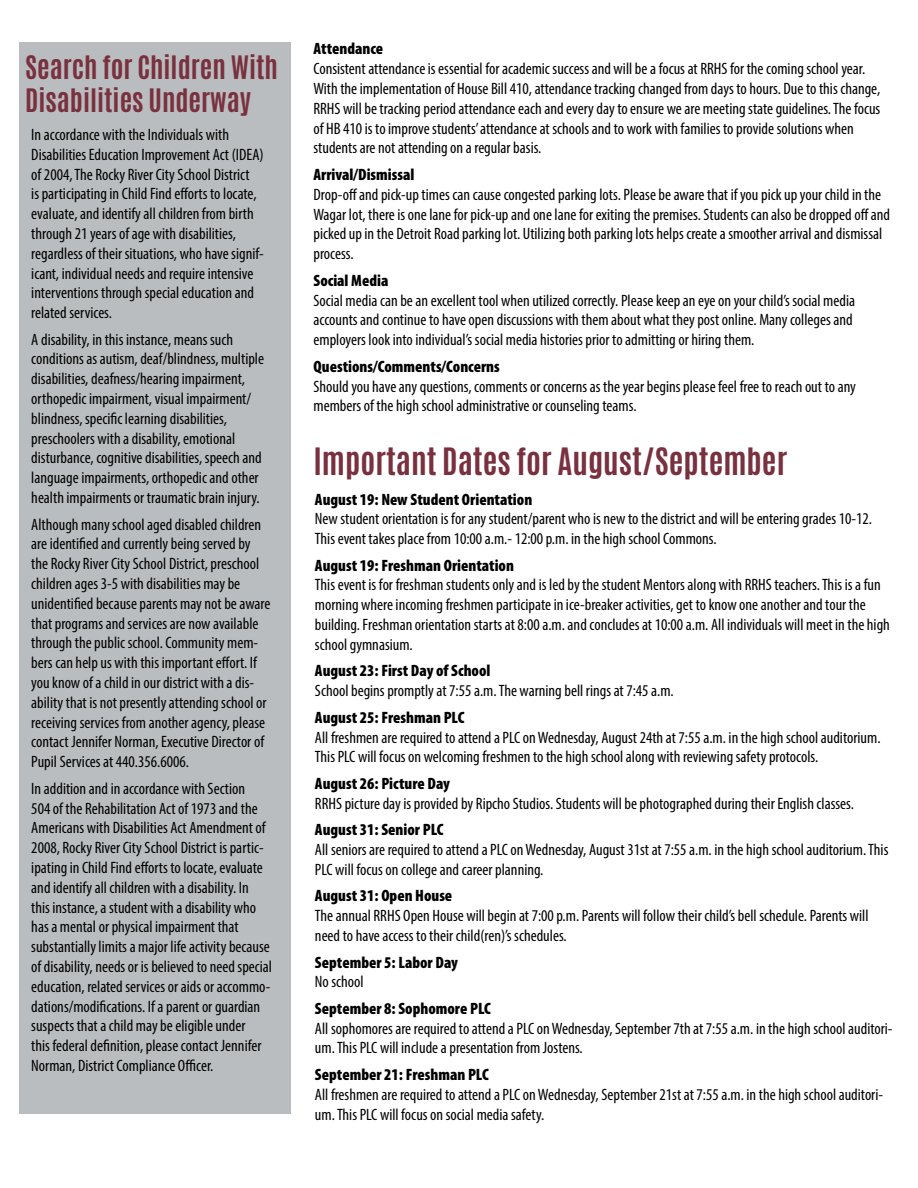
<style>
.page{position:relative;width:918px;height:1188px;background:#fff}
.page>*{position:absolute;margin:0;border:0;box-sizing:border-box;transform-origin:0 0}
.t1{font:700 31.5px "Antonio";color:#79303f}
.t2{font:700 27px/32.4px "Antonio";color:#79303f}
.t3{font:condensed 16.5px/19.8px "Myriad Pro";color:#000}
.t4{font:900 condensed 16.5px "Myriad Pro";color:#000}
</style>
<div class="page">
<div style="left:19px;top:42px;width:272px;height:1072px;background:#babdbf"></div>
<h2 class="t2" style="left:25px;top:52px;width:254px">Search for Children With<br>Disabilities Underway</h2>
<p class="t3" style="left:31px;top:124px;width:234px">In accordance with the Individuals with Disabilities Education Improvement Act (IDEA) of 2004, The Rocky River City School District<br>is participating in Child Find efforts to locate, evaluate, and identify all children from birth through 21 years of age with disabilities, regardless of their situations, who have signif&shy;icant, individual needs and require intensive interventions through special education and related services.</p>
<p class="t3" style="left:31px;top:329px;width:234px">A disability, in this instance, means such conditions as autism, deaf/blindness, multiple disabilities, deafness/hearing impairment, orthopedic impairment, visual impairment/ blindness, specific learning disabilities, preschoolers with a disability, emotional disturbance, cognitive disabilities, speech and language impairments, orthopedic and other health impairments or traumatic brain injury.</p>
<p class="t3" style="left:31px;top:514px;width:241px">Although many school aged disabled children are identified and currently being served by the Rocky River City School District, preschool children ages 3-5 with disabilities may be unidentified because parents may not be aware that programs and services are now available through the public school. Community mem&shy;bers can help us with this important effort. If you know of a child in our district with a dis&shy;ability that is not presently attending school or receiving services from another agency, please contact Jennifer Norman, Executive Director of Pupil Services at 440.356.6006.</p>
<p class="t3" style="left:31px;top:778px;width:242px">In addition and in accordance with Section<br>504 of the Rehabilitation Act of 1973 and the Americans with Disabilities Act Amendment of 2008, Rocky River City School District is partic&shy;ipating in Child Find efforts to locate, evaluate and identify all children with a disability. In<br>this instance, a student with a disability who has a mental or physical impairment that substantially limits a major life activity because of disability, needs or is believed to need special education, related services or aids or accommo&shy;dations/modifications. If a parent or guardian suspects that a child may be eligible under<br>this federal definition, please contact Jennifer Norman, District Compliance Officer.</p>
<p class="t4" style="left:313px;top:40px;width:71px">Attendance</p>
<p class="t3" style="left:313px;top:59px;width:568px">Consistent attendance is essential for academic success and will be a focus at RRHS for the coming school year.<br>With the implementation of House Bill 410, attendance tracking changed from days to hours. Due to this change, RRHS will be tracking period attendance each and every day to ensure we are meeting state guidelines. The focus of HB 410 is to improve students’ attendance at schools and to work with families to provide solutions when students are not attending on a regular basis.</p>
<p class="t4" style="left:313px;top:165px;width:102px">Arrival/Dismissal</p>
<p class="t3" style="left:313px;top:184px;width:578px">Drop-off and pick-up times can cause congested parking lots. Please be aware that if you pick up your child in the Wagar lot, there is one lane for pick-up and one lane for exiting the premises. Students can also be dropped off and picked up in the Detroit Road parking lot. Utilizing both parking lots helps create a smoother arrival and dismissal process.</p>
<p class="t4" style="left:313px;top:271px;width:76px">Social Media</p>
<p class="t3" style="left:313px;top:290px;width:543px">Social media can be an excellent tool when utilized correctly. Please keep an eye on your child’s social media accounts and continue to have open discussions with them about what they post online. Many colleges and employers look into individual’s social media histories prior to admitting or hiring them.</p>
<p class="t4" style="left:313px;top:357px;width:188px">Questions/Comments/Concerns</p>
<p class="t3" style="left:313px;top:376px;width:544px">Should you have any questions, comments or concerns as the year begins please feel free to reach out to any members of the high school administrative or counseling teams.</p>
<h1 class="t1" style="left:313px;top:438px;width:475px">Important Dates for August/September</h1>
<p class="t4" style="left:315px;top:490px;width:219px">August 19: New Student Orientation</p>
<p class="t3" style="left:315px;top:509px;width:559px">New student orientation is for any student/parent who is new to the district and will be entering grades 10-12.<br>This event takes place from 10:00 a.m.- 12:00 p.m. in the high school Commons.</p>
<p class="t4" style="left:315px;top:556px;width:201px">August 19: Freshman Orientation</p>
<p class="t3" style="left:315px;top:575px;width:576px">This event is for freshman students only and is led by the student Mentors along with RRHS teachers. This is a fun morning where incoming freshmen participate in ice-breaker activities, get to know one another and tour the building. Freshman orientation starts at 8:00 a.m. and concludes at 10:00 a.m. All individuals will meet in the high school gymnasium.</p>
<p class="t4" style="left:315px;top:662px;width:177px">August 23: First Day of School</p>
<p class="t3" style="left:315px;top:681px;width:360px">School begins promptly at 7:55 a.m. The warning bell rings at 7:45 a.m.</p>
<p class="t4" style="left:315px;top:708px;width:151px">August 25: Freshman PLC</p>
<p class="t3" style="left:315px;top:727px;width:567px">All freshmen are required to attend a PLC on Wednesday, August 24th at 7:55 a.m. in the high school auditorium.<br>This PLC will focus on welcoming freshmen to the high school along with reviewing safety protocols.</p>
<p class="t4" style="left:315px;top:774px;width:137px">August 26: Picture Day</p>
<p class="t3" style="left:315px;top:793px;width:541px">RRHS picture day is provided by Ripcho Studios. Students will be photographed during their English classes.</p>
<p class="t4" style="left:315px;top:821px;width:130px">August 31: Senior PLC</p>
<p class="t3" style="left:315px;top:840px;width:575px">All seniors are required to attend a PLC on Wednesday, August 31st at 7:55 a.m. in the high school auditorium. This<br>PLC will focus on college and career planning.</p>
<p class="t4" style="left:315px;top:887px;width:139px">August 31: Open House</p>
<p class="t3" style="left:315px;top:906px;width:555px">The annual RRHS Open House will begin at 7:00 p.m. Parents will follow their child’s bell schedule. Parents will need to have access to their child(ren)’s schedules.</p>
<p class="t4" style="left:315px;top:953px;width:144px">September 5: Labor Day</p>
<p class="t3" style="left:315px;top:972px;width:50px">No school</p>
<p class="t4" style="left:315px;top:999px;width:177px">September 8: Sophomore PLC</p>
<p class="t3" style="left:315px;top:1018px;width:579px">All sophomores are required to attend a PLC on Wednesday, September 7th at 7:55 a.m. in the high school auditori&shy;um. This PLC will include a presentation from Jostens.</p>
<p class="t4" style="left:315px;top:1065px;width:175px">September 21: Freshman PLC</p>
<p class="t3" style="left:315px;top:1084px;width:570px">All freshmen are required to attend a PLC on Wednesday, September 21st at 7:55 a.m. in the high school auditori&shy;um. This PLC will focus on social media safety.</p>
</div>
